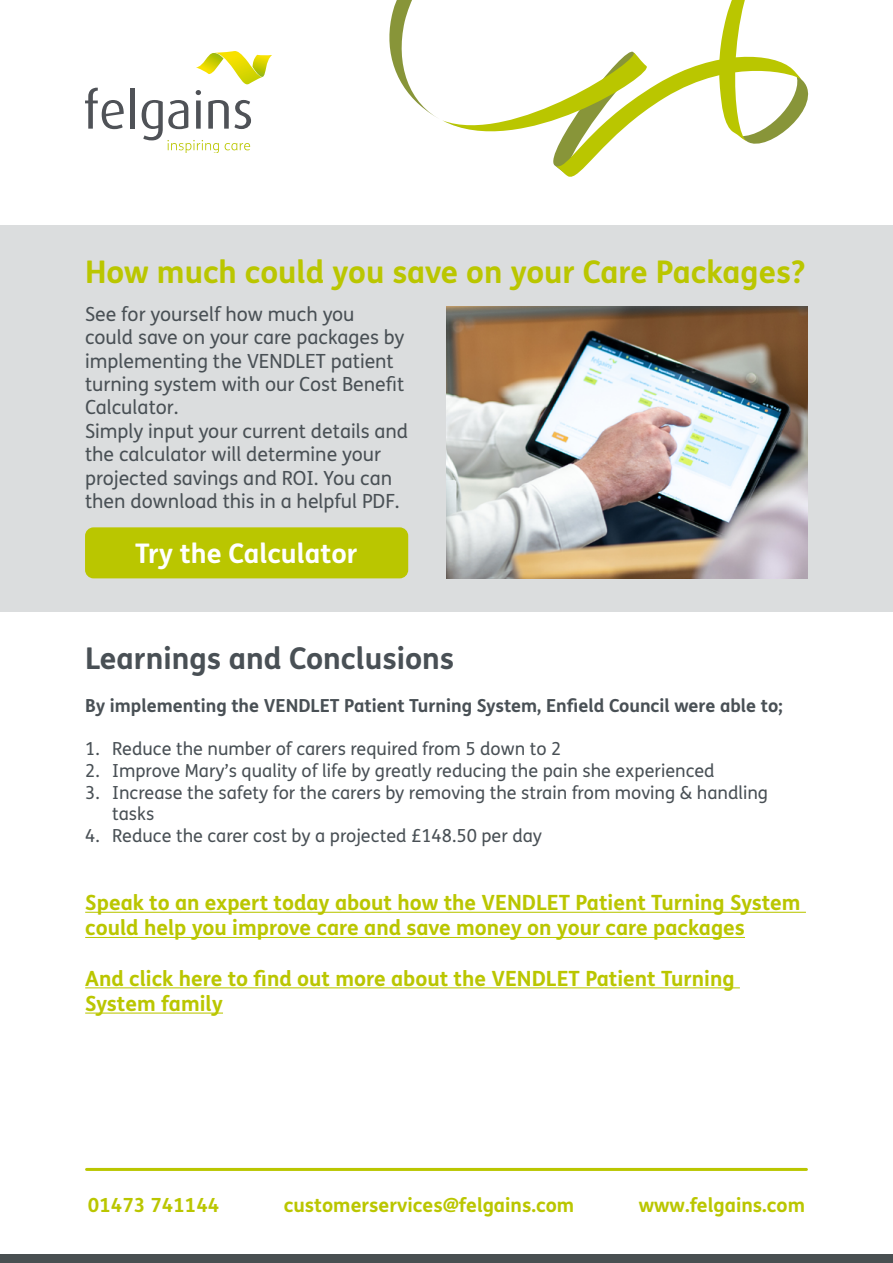
<style>
.page{position:relative;width:893px;height:1263px;background:#fff}
.page>*{position:absolute;margin:0;border:0;box-sizing:border-box;transform-origin:0 0}
.t1{font:700 31.2px "FS Me";color:#bac600}
.t2{font:700 30px "FS Me";color:#495055}
.t3{font:700 27px "FS Me";color:#fff}
.t4{font:700 21px/25.2px "FS Me";color:#bac600}
.t5{font:19.5px/23.4px "FS Me";color:#495055}
.t6{font:700 19.5px "FS Me";color:#bac600}
.t7{font:18px/21.6px "FS Me";color:#495055}
.t8{font:700 18px "FS Me";color:#495055}
</style>
<div class="page">
<div style="left:0;top:225px;width:893px;height:387px;background:#dbddde"></div>
<img style="left:446px;top:306px;width:362px;height:272px">
<div style="left:85px;top:527px;width:323px;height:51px;background:#bac600;border-radius:9px"></div>
<hr style="left:85px;top:912px;width:721px;height:1px;background:#bac600">
<hr style="left:85px;top:937px;width:660px;height:1px;background:#bac600">
<hr style="left:85px;top:987px;width:655px;height:1px;background:#bac600">
<hr style="left:85px;top:1012px;width:138px;height:1px;background:#bac600">
<svg style="left:196px;top:51px;width:76px;height:33px"></svg>
<svg style="left:85px;top:87px;width:39px;height:42px"></svg>
<div style="left:130px;top:88px;width:5px;height:41px;background:#4f5257"></div>
<svg style="left:142px;top:90px;width:109px;height:62px"></svg>
<svg style="left:389px;top:0;width:420px;height:177px"></svg>
<hr style="left:87px;top:1168px;width:719px;height:3px;background:#bac600">
<div style="left:0;top:1254px;width:893px;height:9px;background:#494f51"></div>
<h1 class="t1" style="left:85px;top:248px;width:722px">How much could you save on your Care Packages?</h1>
<p class="t5" style="left:85px;top:302px;width:325px">See for yourself how much you<br>could save on your care packages by implementing the VENDLET patient turning system with our Cost Benefit<br>Calculator.<br>Simply input your current details and the calculator will determine your projected savings and ROI. You can then download this in a helpful PDF.</p>
<h3 class="t3" style="left:135px;top:532px;width:224px">Try the Calculator</h3>
<h2 class="t2" style="left:85px;top:635px;width:370px">Learnings and Conclusions</h2>
<p class="t8" style="left:85px;top:692px;width:699px">By implementing the VENDLET Patient Turning System, Enfield Council were able to;</p>
<p class="t7" style="left:85px;top:738px;width:478px">1. Reduce the number of carers required from 5 down to 2</p>
<p class="t7" style="left:85px;top:759px;width:631px">2. Improve Mary’s quality of life by greatly reducing the pain she experienced</p>
<p class="t7" style="left:112px;top:781px;width:657px;text-indent:-27px">3. Increase the safety for the carers by removing the strain from moving &amp; handling tasks</p>
<p class="t7" style="left:85px;top:824px;width:458px">4. Reduce the carer cost by a projected £148.50 per day</p>
<p class="t4" style="left:85px;top:889px;width:717px">Speak to an expert today about how the VENDLET Patient Turning System could help you improve care and save money on your care packages</p>
<p class="t4" style="left:85px;top:965px;width:651px">And click here to find out more about the VENDLET Patient Turning<br>System family</p>
<p class="t6" style="left:88px;top:1190px;width:133px">01473 741144</p>
<p class="t6" style="left:284px;top:1190px;width:292px">customerservices@felgains.com</p>
<p class="t6" style="left:639px;top:1190px;width:168px">www.felgains.com</p>
</div>
